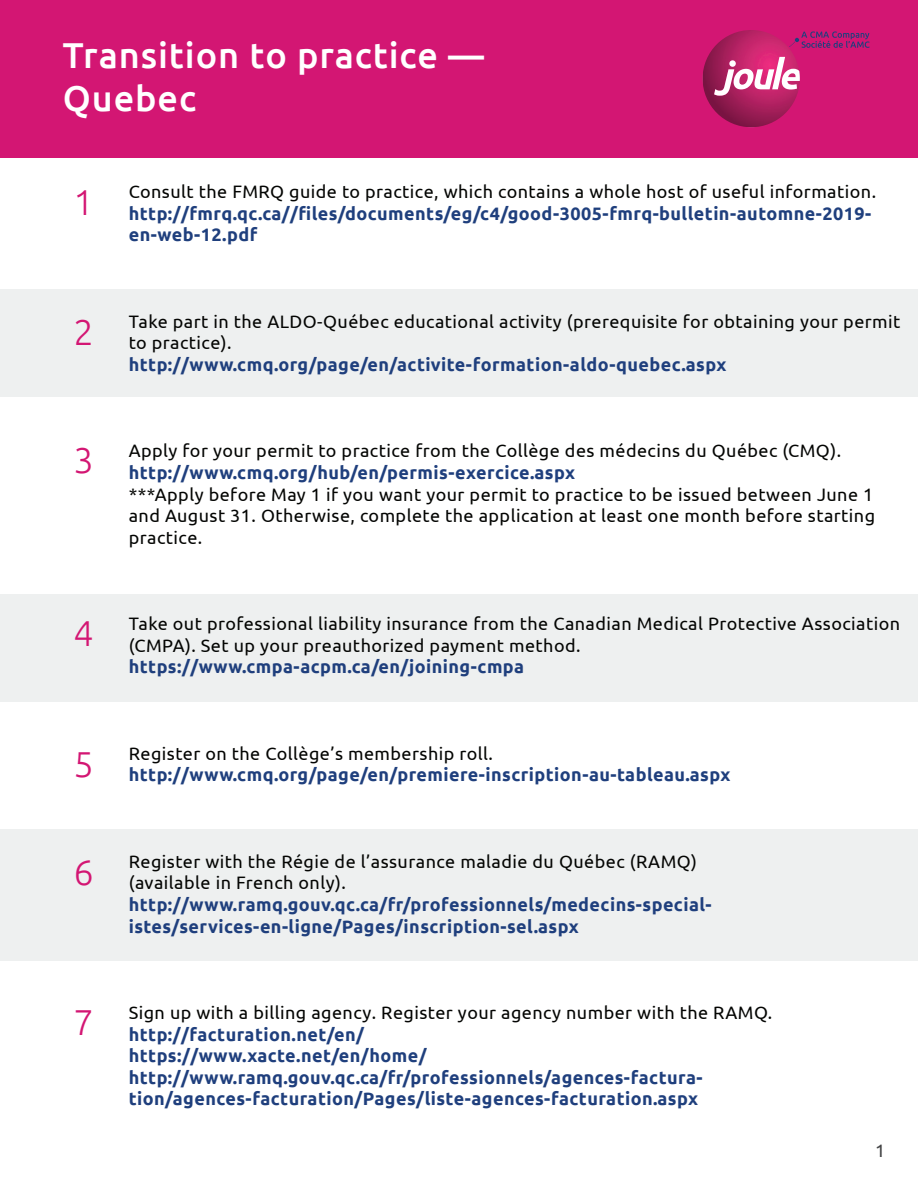
<style>
.page{position:relative;width:918px;height:1188px;background:#fff}
.page>*{position:absolute;margin:0;border:0;box-sizing:border-box;transform-origin:0 0}
.t1{font:500 36px/43.2px "Ubuntu";letter-spacing:.025em;color:#fff}
.t2{font:300 36px "Ubuntu";color:#d31673}
.t3{font:18px/21.6px "Ubuntu";letter-spacing:.025em;color:#040503}
.t4{font:700 18px/21.6px "Ubuntu";letter-spacing:.025em;color:#1f3f7d}
.t5{font:18px "Ubuntu";color:#434445}
</style>
<div class="page">
<div style="left:0;top:290px;width:918px;height:108px;background:#eef0f0"></div>
<div style="left:0;top:594px;width:918px;height:108px;background:#eef0f0"></div>
<div style="left:0;top:830px;width:918px;height:132px;background:#eef0f0"></div>
<div style="left:0;top:0;width:918px;height:158px;background:#d31673"></div>
<svg style="left:801px;top:31px;width:69px;height:17px"></svg>
<img style="left:703px;top:30px;width:97px;height:97px">
<svg style="left:714px;top:57px;width:86px;height:39px;background:#d56d9b"></svg>
<h1 class="t1" style="left:63px;top:33px;width:423px">Transition to practice —<br>Quebec</h1>
<h1 class="t2" style="left:73px;top:181px;width:22px">1</h1>
<p class="t3" style="left:129px;top:180px;width:749px">Consult the FMRQ guide to practice, which contains a whole host of useful information.</p>
<p class="t4" style="left:129px;top:202px;width:744px">http://fmrq.qc.ca//files/documents/eg/c4/good-3005-fmrq-bulletin-automne-2019- en-web-12.pdf</p>
<h1 class="t2" style="left:73px;top:310px;width:22px">2</h1>
<p class="t3" style="left:129px;top:310px;width:773px">Take part in the ALDO-Québec educational activity (prerequisite for obtaining your permit to practice).</p>
<p class="t4" style="left:129px;top:353px;width:599px">http://www.cmq.org/page/en/activite-formation-aldo-quebec.aspx</p>
<h1 class="t2" style="left:73px;top:439px;width:22px">3</h1>
<p class="t3" style="left:129px;top:440px;width:714px">Apply for your permit to practice from the Collège des médecins du Québec (CMQ).</p>
<p class="t4" style="left:129px;top:461px;width:448px">http://www.cmq.org/hub/en/permis-exercice.aspx</p>
<p class="t3" style="left:129px;top:483px;width:748px;text-align:justify">***Apply before May 1 if you want your permit to practice to be issued between June 1 and August 31. Otherwise, complete the application at least one month before starting practice.</p>
<h1 class="t2" style="left:73px;top:611px;width:22px">4</h1>
<p class="t3" style="left:129px;top:612px;width:773px">Take out professional liability insurance from the Canadian Medical Protective Association (CMPA). Set up your preauthorized payment method.</p>
<p class="t4" style="left:129px;top:656px;width:397px">https://www.cmpa-acpm.ca/en/joining-cmpa</p>
<h1 class="t2" style="left:73px;top:743px;width:22px">5</h1>
<p class="t3" style="left:129px;top:742px;width:366px">Register on the Collège’s membership roll.</p>
<p class="t4" style="left:129px;top:764px;width:603px">http://www.cmq.org/page/en/premiere-inscription-au-tableau.aspx</p>
<h1 class="t2" style="left:73px;top:850px;width:22px">6</h1>
<p class="t3" style="left:129px;top:850px;width:570px">Register with the Régie de l’assurance maladie du Québec (RAMQ) (available in French only).</p>
<p class="t4" style="left:129px;top:893px;width:585px">http://www.ramq.gouv.qc.ca/fr/professionnels/medecins-special&shy;istes/services-en-ligne/Pages/inscription-sel.aspx</p>
<h1 class="t2" style="left:73px;top:1001px;width:22px">7</h1>
<p class="t3" style="left:129px;top:1001px;width:645px">Sign up with a billing agency. Register your agency number with the RAMQ.</p>
<p class="t4" style="left:129px;top:1023px;width:575px">http://facturation.net/en/<br>https://www.xacte.net/en/home/ http://www.ramq.gouv.qc.ca/fr/professionnels/agences-factura&shy;tion/agences-facturation/Pages/liste-agences-facturation.aspx</p>
<p class="t5" style="left:875px;top:1140px;width:12px">1</p>
</div>
